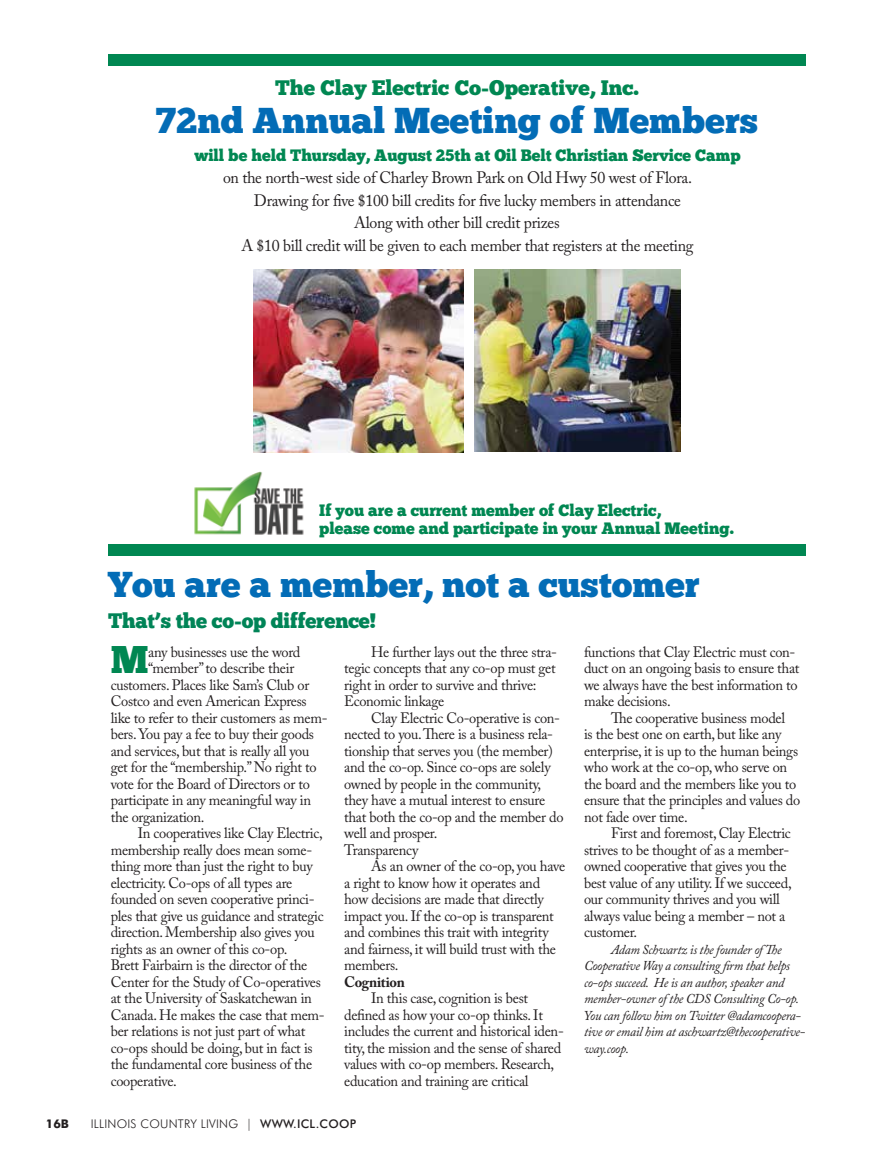
<style>
.page{position:relative;width:878px;height:1161px;background:#fff}
.page>*{position:absolute;margin:0;border:0;box-sizing:border-box;transform-origin:0 0}
.t1{font:38.55px "Chunk Five";color:#008752}
.t2{font:36px "Chunk Five";color:#036cb6}
.t3{font:21px "Chunk Five";color:#008752}
.t4{font:21px "Chunk Five";letter-spacing:-.01em;color:#008457}
.t5{font:16.5px "Adobe Caslon Pro";letter-spacing:-.02em;color:#231f20;scale:.96 1}
.t6{font:16.5px/18px "Chunk Five";color:#008752}
.t7{font:15px/16.5px "Adobe Caslon Pro";letter-spacing:-.02em;color:#231f20;scale:.96 1}
.t8{font:700 15px "Adobe Caslon Pro";letter-spacing:-.02em;color:#231f20;scale:.96 1}
.t9{font:italic 13.5px/16.5px "Adobe Caslon Pro";letter-spacing:-.02em;color:#231f20;scale:.96 1}
.t10{font:300 12px "Futura BT";letter-spacing:.02em;color:#231f20}
.t11{font:700 12px "Futura BT";color:#231f20}
.s1{font-weight:500}
</style>
<div class="page">
<img style="left:253px;top:270px;width:211px;height:182px">
<div style="left:108px;top:54px;width:698px;height:11px;background:#008752"></div>
<div style="left:108px;top:544px;width:698px;height:12px;background:#008752"></div>
<img style="left:194px;top:471px;width:110px;height:64px">
<img style="left:474px;top:270px;width:207px;height:182px">
<h3 class="t3" style="left:275px;top:75px;width:365px">The Clay Electric Co-Operative, Inc.</h3>
<h2 class="t2" style="left:156px;top:99px;width:604px">72nd Annual Meeting of Members</h2>
<p class="t6" style="left:194px;top:146px;width:547px">will be held Thursday, August 25th at Oil Belt Christian Service Camp</p>
<p class="t5" style="left:223px;top:168px;width:490px">on the north-west side of Charley Brown Park on Old Hwy 50 west of Flora.</p>
<p class="t5" style="left:254px;top:191px;width:446px">Drawing for five $100 bill credits for five lucky members in attendance</p>
<p class="t5" style="left:354px;top:213px;width:215px">Along with other bill credit prizes</p>
<p class="t5" style="left:241px;top:236px;width:472px">A $10 bill credit will be given to each member that registers at the meeting</p>
<p class="t6" style="left:319px;top:501px;width:416px">If you are a current member of Clay Electric,<br>please come and participate in your Annual Meeting.</p>
<h2 class="t2" style="left:108px;top:563px;width:593px">You are a member, not a customer</h2>
<h3 class="t4" style="left:108px;top:608px;width:269px">That’s the co-op difference!</h3>
<h1 class="t1" style="left:111px;top:637px;width:39px">M</h1>
<p class="t7" style="left:148px;top:643px;width:160px">any businesses use the word</p>
<p class="t7" style="left:344px;top:643px;width:223px;text-indent:27px">He further lays out the three stra&shy;tegic concepts that any co-op must get right in order to survive and thrive:<br>Economic linkage</p>
<p class="t7" style="left:344px;top:709px;width:230px;text-indent:27px">Clay Electric Co-operative is con&shy;nected to you. There is a business rela&shy;tionship that serves you (the member) and the co-op. Since co-ops are solely owned by people in the community, they have a mutual interest to ensure that both the co-op and the member do well and prosper.<br>Transparency</p>
<p class="t7" style="left:344px;top:858px;width:232px;text-indent:27px">As an owner of the co-op, you have a right to know how it operates and how decisions are made that directly impact you. If the co-op is transparent and combines this trait with integrity and fairness, it will build trust with the members.</p>
<p class="t8" style="left:344px;top:973px;width:65px">Cognition</p>
<p class="t7" style="left:344px;top:990px;width:230px;text-indent:27px">In this case, cognition is best defined as how your co-op thinks. It includes the current and historical iden&shy;tity, the mission and the sense of shared values with co-op members. Research, education and training are critical</p>
<p class="t7" style="left:584px;top:643px;width:226px">functions that Clay Electric must con&shy;duct on an ongoing basis to ensure that we always have the best information to make decisions.</p>
<p class="t7" style="left:584px;top:709px;width:227px;text-indent:27px">The cooperative business model<br>is the best one on earth, but like any enterprise, it is up to the human beings who work at the co-op, who serve on the board and the members like you to ensure that the principles and values do not fade over time.</p>
<p class="t7" style="left:584px;top:825px;width:218px;text-indent:27px">First and foremost, Clay Electric strives to be thought of as a member&shy;owned cooperative that gives you the best value of any utility. If we succeed, our community thrives and you will always value being a member – not a customer.</p>
<p class="t9" style="left:584px;top:941px;width:232px;text-indent:27px">Adam Schwartz is the founder of The Cooperative Way a consulting firm that helps co-ops succeed. He is an author, speaker and member-owner of the CDS Consulting Co-op.<br>You can follow him on Twitter @adamcoopera&shy;tive or email him at aschwartz@thecooperative&shy;way.coop.</p>
<p class="t7" style="left:148px;top:660px;width:154px">“member” to describe their</p>
<p class="t7" style="left:111px;top:676px;width:208px">customers. Places like Sam’s Club or</p>
<p class="t7" style="left:111px;top:693px;width:206px">Costco and even American Express</p>
<p class="t7" style="left:111px;top:709px;width:227px">like to refer to their customers as mem-</p>
<p class="t7" style="left:111px;top:726px;width:213px">bers. You pay a fee to buy their goods</p>
<p class="t7" style="left:111px;top:742px;width:208px">and services, but that is really all you</p>
<p class="t7" style="left:111px;top:759px;width:216px">get for the “membership.” No right to</p>
<p class="t7" style="left:111px;top:775px;width:209px">vote for the Board of Directors or to</p>
<p class="t7" style="left:111px;top:792px;width:210px">participate in any meaningful way in</p>
<p class="t7" style="left:111px;top:808px;width:99px">the organization.</p>
<p class="t7" style="left:138px;top:825px;width:194px">In cooperatives like Clay Electric,</p>
<p class="t7" style="left:111px;top:841px;width:211px">membership really does mean some-</p>
<p class="t7" style="left:111px;top:858px;width:212px">thing more than just the right to buy</p>
<p class="t7" style="left:111px;top:874px;width:191px">electricity. Co-ops of all types are</p>
<p class="t7" style="left:111px;top:891px;width:214px">founded on seven cooperative princi-</p>
<p class="t7" style="left:111px;top:907px;width:223px">ples that give us guidance and strategic</p>
<p class="t7" style="left:111px;top:924px;width:214px">direction. Membership also gives you</p>
<p class="t7" style="left:111px;top:940px;width:185px">rights as an owner of this co-op.</p>
<p class="t7" style="left:111px;top:957px;width:206px">Brett Fairbairn is the director of the</p>
<p class="t7" style="left:111px;top:973px;width:220px">Center for the Study of Co-operatives</p>
<p class="t7" style="left:111px;top:990px;width:211px">at the University of Saskatchewan in</p>
<p class="t7" style="left:111px;top:1006px;width:224px">Canada. He makes the case that mem-</p>
<p class="t7" style="left:111px;top:1023px;width:204px">ber relations is not just part of what</p>
<p class="t7" style="left:111px;top:1039px;width:212px">co-ops should be doing, but in fact is</p>
<p class="t7" style="left:111px;top:1056px;width:211px">the fundamental core business of the</p>
<p class="t7" style="left:111px;top:1072px;width:70px">cooperative.</p>
<p class="t11" style="left:46px;top:1116px;width:25px">16b</p>
<p class="t10" style="left:91px;top:1116px;width:267px">ILLINOIS COUNTRY LIVING | <span class="s1">WWW.ICL.COOP</span></p>
</div>
